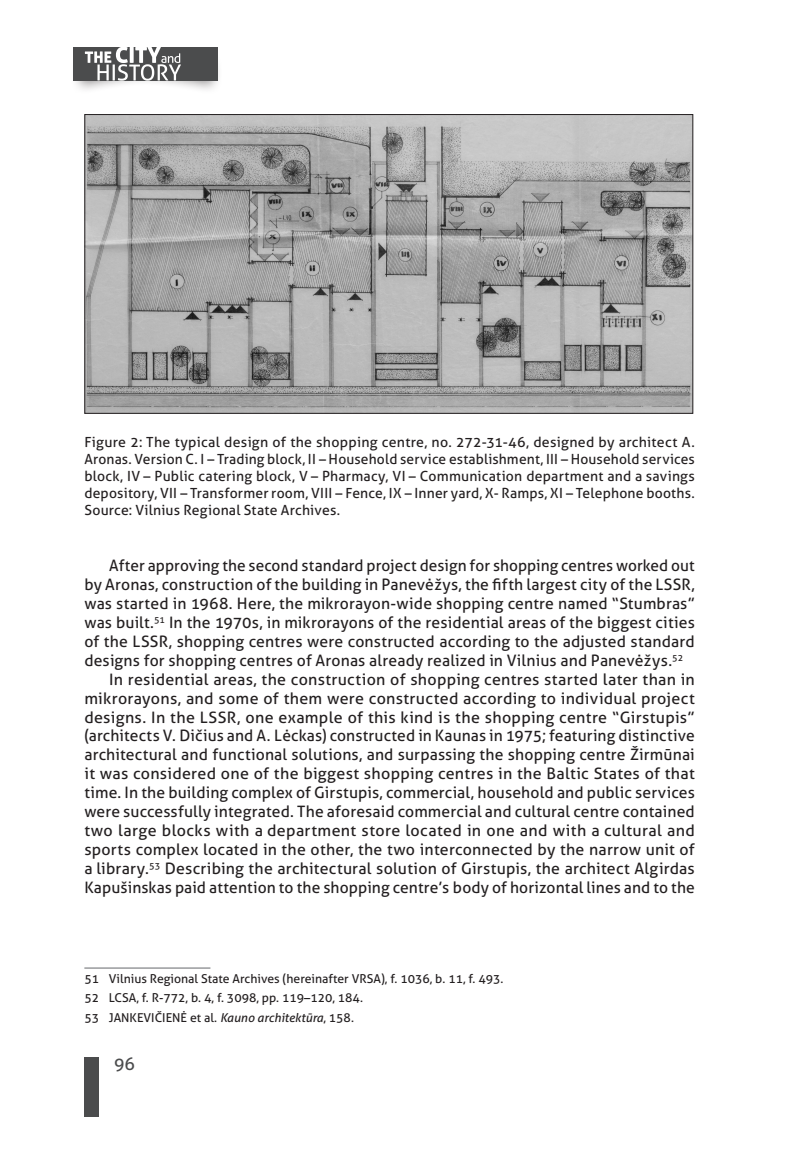
<style>
.page{position:relative;width:809px;height:1166px;background:#fff}
.page>*{position:absolute;margin:0;border:0;box-sizing:border-box;transform-origin:0 0}
.t1{font:17.5px "Aller";color:#4b4c4d}
.t2{font:15.75px "Aller";letter-spacing:.01em;color:#231f20}
.t3{font:14px/16.8px "Aller";letter-spacing:.015em;color:#231f20;text-align:justify}
.t4{font:12.25px/19.6px "Aller";color:#231f20}
.s1{font-style:italic}
</style>
<div class="page">
<div style="left:84px;top:1057px;width:15px;height:60px;background:#4b4c4d"></div>
<div style="left:71px;top:52px;width:152px;height:42px;background:#231f20;opacity:.54"></div>
<div style="left:73px;top:47px;width:145px;height:33px;background:#4b4c4d"></div>
<svg style="left:81px;top:47px;width:131px;height:34px"></svg>
<img style="left:86px;top:116px;width:605px;height:296px">
<hr style="left:84px;top:967px;width:126px;height:2px;background:#8a8c8f">
<p class="t3" style="left:84px;top:434px;width:612px">Figure 2: The typical design of the shopping centre, no. 272-31-46, designed by architect A.<br>Aronas. Version C. I – Trading block, II – Household service establishment, III – Household services block, IV – Public catering block, V – Pharmacy, VI – Communication department and a savings depository, VII – Transformer room, VIII – Fence, IX – Inner yard, X- Ramps, XI – Telephone booths.<br>Source: Vilnius Regional State Archives.</p>
<p class="t2" style="left:109px;top:556px;width:587px">After approving the second standard project design for shopping centres worked out</p>
<p class="t2" style="left:84px;top:575px;width:612px">by Aronas, construction of the building in Panevėžys, the fifth largest city of the LSSR,</p>
<p class="t2" style="left:84px;top:594px;width:612px">was started in 1968. Here, the mikrorayon-wide shopping centre named “Stumbras”</p>
<p class="t2" style="left:84px;top:613px;width:612px">was built.<sup>51</sup> In the 1970s, in mikrorayons of the residential areas of the biggest cities</p>
<p class="t2" style="left:84px;top:632px;width:612px">of the LSSR, shopping centres were constructed according to the adjusted standard</p>
<p class="t2" style="left:84px;top:651px;width:600px">designs for shopping centres of Aronas already realized in Vilnius and Panevėžys.<sup>52</sup></p>
<p class="t2" style="left:109px;top:669px;width:587px">In residential areas, the construction of shopping centres started later than in</p>
<p class="t2" style="left:84px;top:688px;width:612px">mikrorayons, and some of them were constructed according to individual project</p>
<p class="t2" style="left:84px;top:707px;width:612px">designs. In the LSSR, one example of this kind is the shopping centre “Girstupis”</p>
<p class="t2" style="left:84px;top:726px;width:612px">(architects V. Dičius and A. Lėckas) constructed in Kaunas in 1975; featuring distinctive</p>
<p class="t2" style="left:84px;top:745px;width:612px">architectural and functional solutions, and surpassing the shopping centre Žirmūnai</p>
<p class="t2" style="left:84px;top:764px;width:612px">it was considered one of the biggest shopping centres in the Baltic States of that</p>
<p class="t2" style="left:84px;top:783px;width:612px">time. In the building complex of Girstupis, commercial, household and public services</p>
<p class="t2" style="left:84px;top:802px;width:612px">were successfully integrated. The aforesaid commercial and cultural centre contained</p>
<p class="t2" style="left:84px;top:821px;width:612px">two large blocks with a department store located in one and with a cultural and</p>
<p class="t2" style="left:84px;top:840px;width:612px">sports complex located in the other, the two interconnected by the narrow unit of</p>
<p class="t2" style="left:84px;top:858px;width:612px">a library.<sup>53</sup> Describing the architectural solution of Girstupis, the architect Algirdas</p>
<p class="t2" style="left:84px;top:877px;width:612px">Kapušinskas paid attention to the shopping centre’s body of horizontal lines and to the</p>
<p class="t4" style="left:84px;top:968px;width:420px">51 Vilnius Regional State Archives (hereinafter VRSA), f. 1036, b. 11, f. 493.<br>52 LCSA, f. R-772, b. 4, f. 3098, pp. 119–120, 184.<br>53 JANKEVIČIENĖ et al. <span class="s1">Kauno architektūra</span>, 158.</p>
<p class="t1" style="left:114px;top:1053px;width:22px">96</p>
</div>
